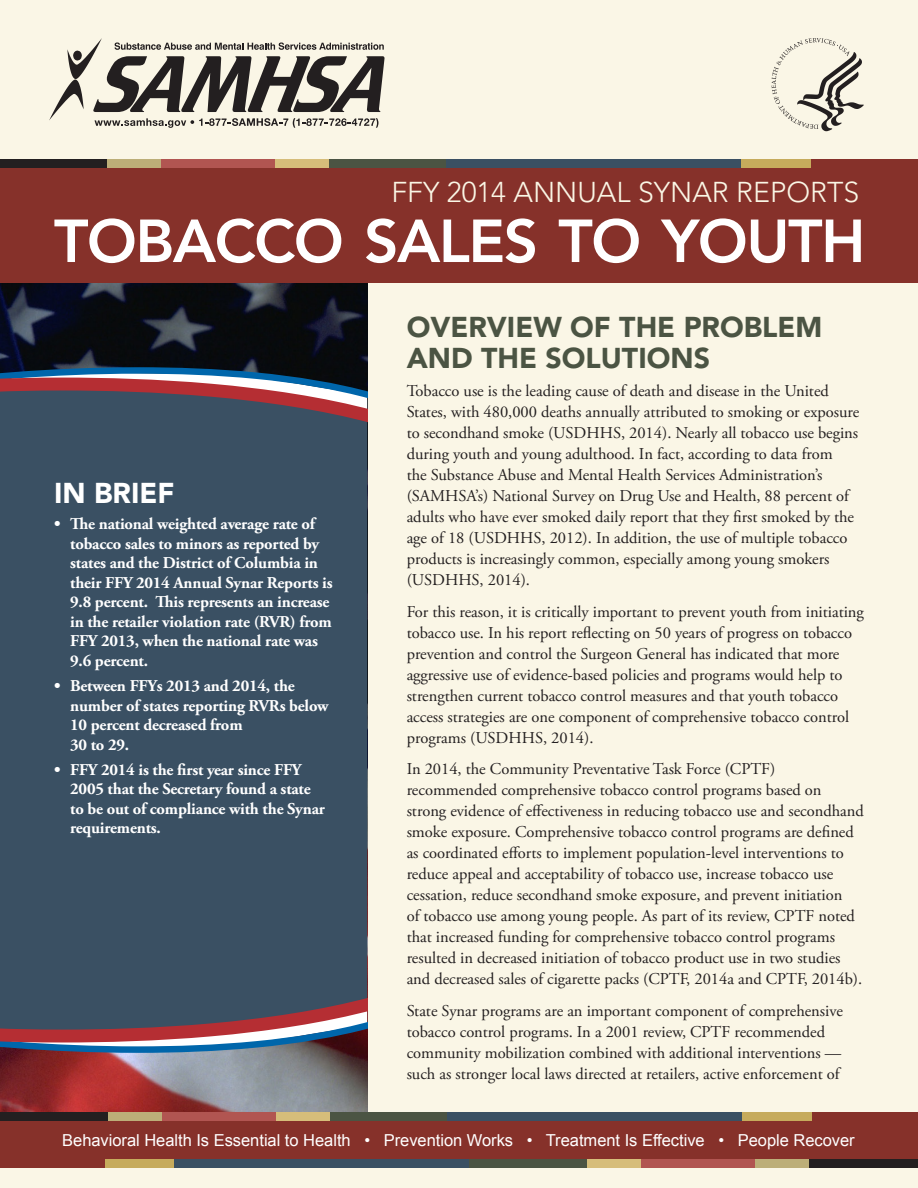
<style>
.page{position:relative;width:918px;height:1188px;background:#faf6e6}
.page>*{position:absolute;margin:0;border:0;box-sizing:border-box;transform-origin:0 0}
.t1{font:800 60px "Avenir LT Std";letter-spacing:-.025em;color:#fff}
.t2{font:900 28.5px/31.5px "Avenir LT Std";color:#4b5443}
.t3{font:300 28.5px "Avenir LT Std";color:#faf6e5}
.t4{font:900 28.5px "Avenir LT Std";color:#fff}
.t5{font:16.5px/21px "Adobe Garamond Pro";color:#231f20}
.t6{font:700 16.5px/19.5px "Adobe Garamond Pro";letter-spacing:-.01em;color:#fff}
.t7{font:16.5px "Arial";color:#fff}
</style>
<div class="page">
<img style="left:0;top:283px;width:367px;height:829px">
<div style="left:0;top:167px;width:918px;height:116px;background:#86312a"></div>
<svg style="left:49px;top:38px;width:336px;height:90px"></svg>
<svg style="left:772px;top:38px;width:92px;height:93px"></svg>
<div style="left:0;top:1120px;width:918px;height:40px;background:#86312a"></div>
<div style="left:742px;top:1112px;width:70px;height:9px;background:#c6ab5c"></div>
<div style="left:329px;top:1112px;width:120px;height:9px;background:#4b5443"></div>
<div style="left:447px;top:1112px;width:295px;height:9px;background:#3a5063"></div>
<div style="left:0;top:1112px;width:110px;height:9px;background:#231f20"></div>
<div style="left:153px;top:1112px;width:123px;height:9px;background:#b15551"></div>
<div style="left:108px;top:1112px;width:54px;height:9px;background:#bcae78"></div>
<div style="left:276px;top:1112px;width:53px;height:9px;background:#d6bd7a"></div>
<div style="left:812px;top:1112px;width:106px;height:9px;background:#86312a"></div>
<div style="left:104px;top:1160px;width:71px;height:8px;background:#c6ab5c"></div>
<div style="left:467px;top:1160px;width:121px;height:8px;background:#4b5443"></div>
<div style="left:174px;top:1160px;width:295px;height:8px;background:#3a5063"></div>
<div style="left:807px;top:1160px;width:111px;height:8px;background:#231f20"></div>
<div style="left:640px;top:1160px;width:123px;height:8px;background:#b15551"></div>
<div style="left:755px;top:1160px;width:53px;height:8px;background:#bcae78"></div>
<div style="left:587px;top:1160px;width:54px;height:8px;background:#d6bd7a"></div>
<div style="left:0;top:1160px;width:104px;height:8px;background:#86312a"></div>
<div style="left:741px;top:160px;width:71px;height:8px;background:#c6ab5c"></div>
<div style="left:328px;top:160px;width:120px;height:8px;background:#4b5443"></div>
<div style="left:446px;top:160px;width:295px;height:8px;background:#3a5063"></div>
<div style="left:0;top:160px;width:109px;height:8px;background:#231f20"></div>
<div style="left:153px;top:160px;width:122px;height:8px;background:#b15551"></div>
<div style="left:107px;top:160px;width:54px;height:8px;background:#bcae78"></div>
<div style="left:275px;top:160px;width:54px;height:8px;background:#d6bd7a"></div>
<div style="left:812px;top:160px;width:106px;height:8px;background:#86312a"></div>
<div style="left:0;top:423px;width:367px;height:574px;background:#3a5063"></div>
<svg style="left:0;top:367px;width:367px;height:56px;background:#62586a"></svg>
<svg style="left:0;top:997px;width:367px;height:56px;background:#6a5c6e"></svg>
<p class="t3" style="left:391px;top:176px;width:470px">FFY 2014 ANNUAL SYNAR REPORTS</p>
<h1 class="t1" style="left:54px;top:206px;width:813px">TOBACCO SALES TO YOUTH</h1>
<p class="t4" style="left:54px;top:476px;width:122px">IN BRIEF</p>
<p class="t6" style="left:70px;top:515px;width:264px;text-indent:-16px">• The national weighted average rate of tobacco sales to minors as reported by states and the District of Columbia in their FFY 2014 Annual Synar Reports is 9.8 percent. This represents an increase in the retailer violation rate (RVR) from FFY 2013, when the national rate was 9.6 percent.</p>
<p class="t6" style="left:70px;top:676px;width:260px;text-indent:-16px">• Between FFYs 2013 and 2014, the number of states reporting RVRs below<br>10 percent decreased from<br>30 to 29.</p>
<p class="t6" style="left:70px;top:760px;width:256px;text-indent:-16px">• FFY 2014 is the first year since FFY<br>2005 that the Secretary found a state to be out of compliance with the Synar requirements.</p>
<h2 class="t2" style="left:407px;top:311px;width:417px">OVERVIEW OF THE PROBLEM<br>AND THE SOLUTIONS</h2>
<p class="t5" style="left:407px;top:381px;width:454px">Tobacco use is the leading cause of death and disease in the United States, with 480,000 deaths annually attributed to smoking or exposure to secondhand smoke (USDHHS, 2014). Nearly all tobacco use begins during youth and young adulthood. In fact, according to data from<br>the Substance Abuse and Mental Health Services Administration’s (SAMHSA’s) National Survey on Drug Use and Health, 88 percent of adults who have ever smoked daily report that they first smoked by the age of 18 (USDHHS, 2012). In addition, the use of multiple tobacco products is increasingly common, especially among young smokers (USDHHS, 2014).</p>
<p class="t5" style="left:407px;top:601px;width:459px">For this reason, it is critically important to prevent youth from initiating tobacco use. In his report reflecting on 50 years of progress on tobacco prevention and control the Surgeon General has indicated that more aggressive use of evidence-based policies and programs would help to strengthen current tobacco control measures and that youth tobacco access strategies are one component of comprehensive tobacco control programs (USDHHS, 2014).</p>
<p class="t5" style="left:407px;top:759px;width:459px">In 2014, the Community Preventative Task Force (CPTF) recommended comprehensive tobacco control programs based on strong evidence of effectiveness in reducing tobacco use and secondhand smoke exposure. Comprehensive tobacco control programs are defined as coordinated efforts to implement population-level interventions to reduce appeal and acceptability of tobacco use, increase tobacco use cessation, reduce secondhand smoke exposure, and prevent initiation<br>of tobacco use among young people. As part of its review, CPTF noted that increased funding for comprehensive tobacco control programs resulted in decreased initiation of tobacco product use in two studies and decreased sales of cigarette packs (CPTF, 2014a and CPTF, 2014b).</p>
<p class="t5" style="left:407px;top:1001px;width:438px">State Synar programs are an important component of comprehensive tobacco control programs. In a 2001 review, CPTF recommended community mobilization combined with additional interventions — such as stronger local laws directed at retailers, active enforcement of</p>
<p class="t7" style="left:62px;top:1130px;width:794px">Behavioral Health Is Essential to Health • Prevention Works • Treatment Is Effective • People Recover</p>
</div>
